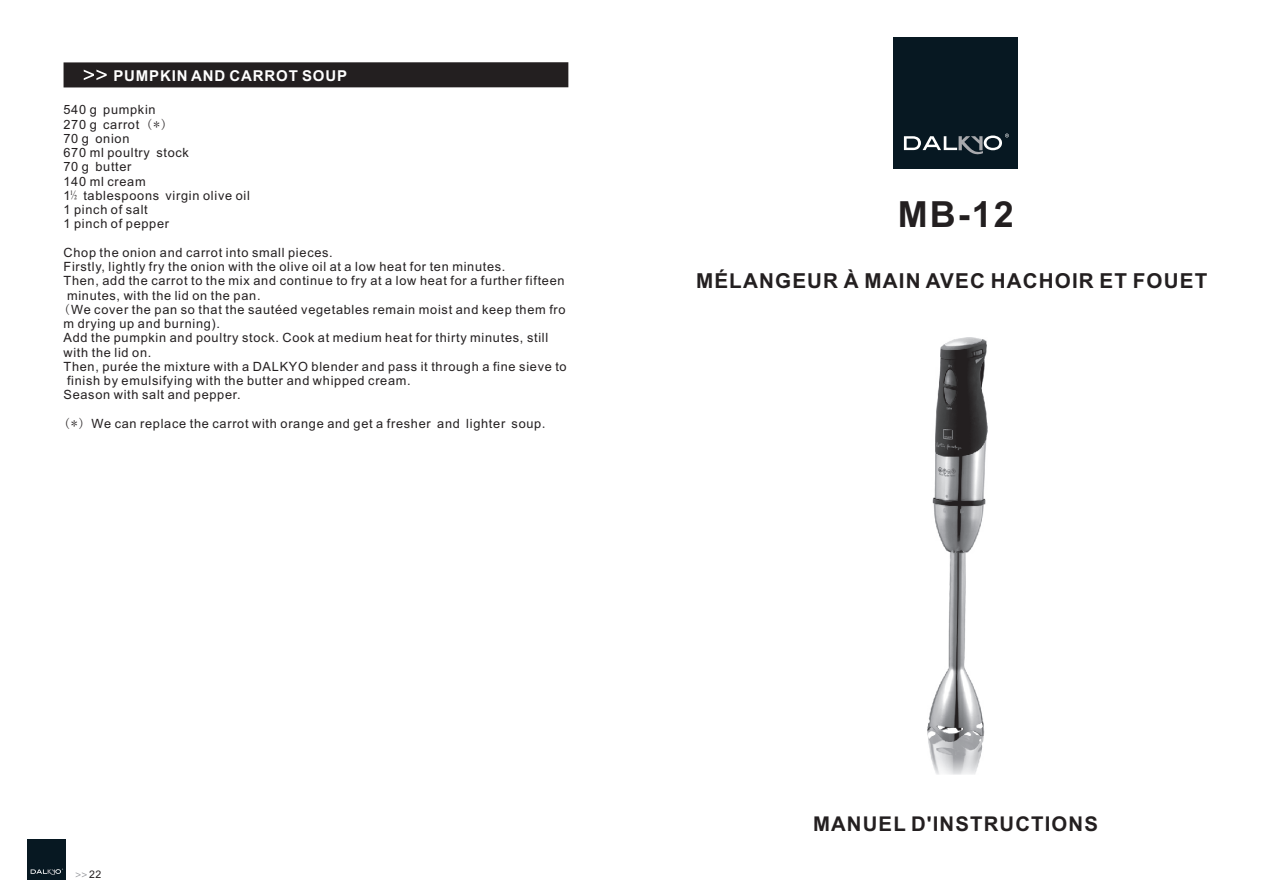
<style>
.page{position:relative;width:1263px;height:893px;background:#fff}
.page>*{position:absolute;margin:0;border:0;box-sizing:border-box;transform-origin:0 0}
.t1{font:700 36px "Arial";color:#231f20}
.t2{font:700 20.7px "Arial";letter-spacing:.055em;color:#231f20}
.t3{font:700 20.4px "Arial";letter-spacing:.055em;color:#231f20}
.t4{font:700 15px "Arial";letter-spacing:.055em;color:#fff}
.t5{font:12.75px/14.2px "Arial";letter-spacing:.055em;color:#231f20}
.t6{font:10.5px "Arial";color:#231f20}
.s1{font-family:"Sim Sun"}
</style>
<div class="page">
<div style="left:64px;top:62px;width:504px;height:25px;background:#231f20"></div>
<svg style="left:84px;top:70px;width:23px;height:10px"></svg>
<img style="left:928px;top:338px;width:59px;height:436px">
<div style="left:892px;top:38px;width:125px;height:131px;background:#071822"></div>
<svg style="left:904px;top:134px;width:105px;height:21px"></svg>
<div style="left:27px;top:839px;width:39px;height:41px;background:#071822"></div>
<svg style="left:31px;top:869px;width:32px;height:6px"></svg>
<svg style="left:76px;top:872px;width:11px;height:5px"></svg>
<p class="t4" style="left:113px;top:71px;width:235px">PUMPKIN AND CARROT SOUP</p>
<p class="t5" style="left:63px;top:104px;width:188px">540 g pumpkin<br>270 g carrot <span class="s1">(*)<br></span>70 g onion<br>670 ml poultry stock<br>70 g butter<br>140 ml cream<br>1<span class="s1">½</span> tablespoons virgin olive oil<br>1 pinch of salt<br>1 pinch of pepper</p>
<p class="t5" style="left:63px;top:246px;width:505px">Chop the onion and carrot into small pieces.<br>Firstly, lightly fry the onion with the olive oil at a low heat for ten minutes.<br>Then, add the carrot to the mix and continue to fry at a low heat for a further fifteen minutes, with the lid on the pan.<br><span class="s1">(</span>We cover the pan so that the sautéed vegetables remain moist and keep them fro m drying up and burning).<br>Add the pumpkin and poultry stock. Cook at medium heat for thirty minutes, still with the lid on.<br>Then, purée the mixture with a DALKYO blender and pass it through a fine sieve to finish by emulsifying with the butter and whipped cream.<br>Season with salt and pepper.</p>
<p class="t5" style="left:63px;top:417px;width:486px"><span class="s1">(*)</span> We can replace the carrot with orange and get a fresher and lighter soup<span class="s1">.</span></p>
<h1 class="t1" style="left:898px;top:201px;width:118px">MB-12</h1>
<h2 class="t2" style="left:696px;top:273px;width:513px">MÉLANGEUR À MAIN AVEC HACHOIR ET FOUET</h2>
<p class="t6" style="left:89px;top:871px;width:14px">22</p>
<h3 class="t3" style="left:813px;top:817px;width:286px">MANUEL D'INSTRUCTIONS</h3>
</div>
